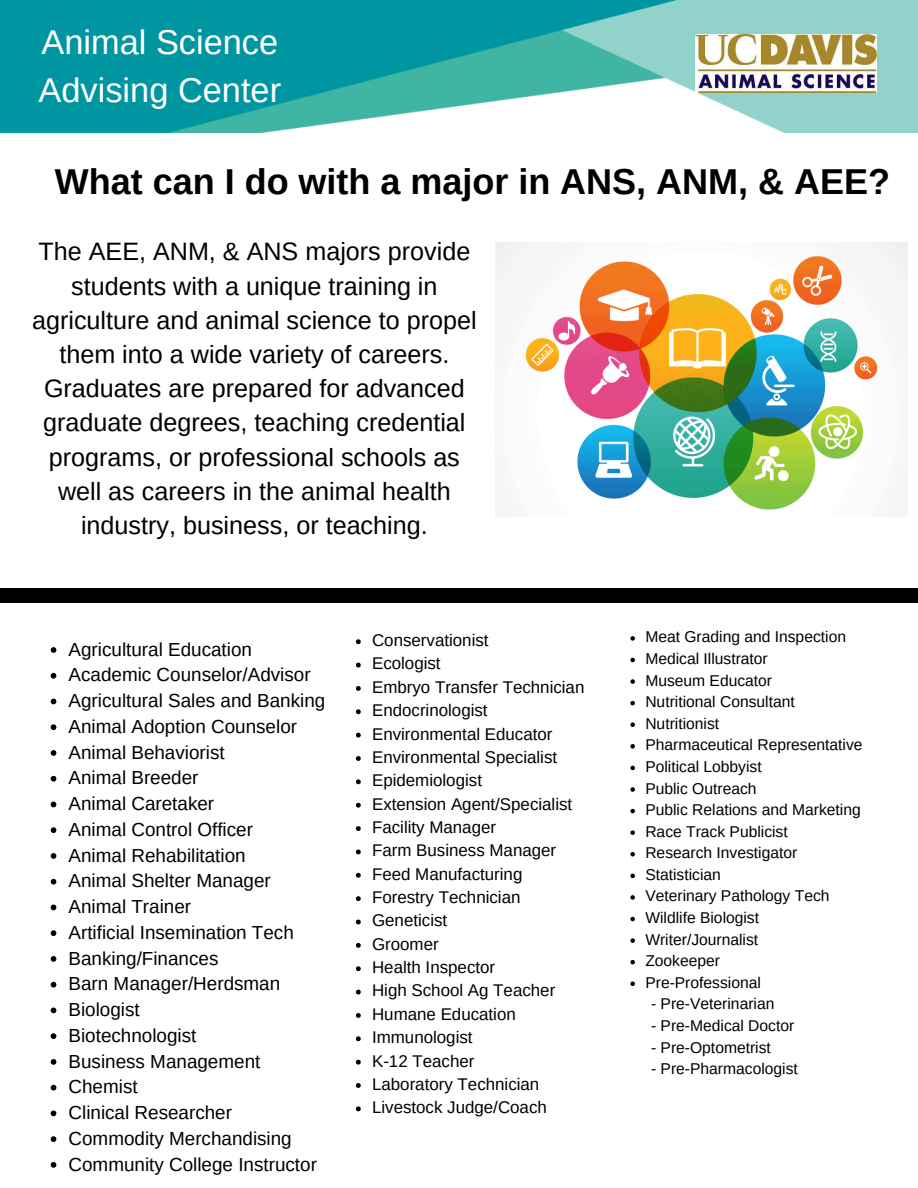
<style>
.page{position:relative;width:918px;height:1188px;background:#fff}
.page>*{position:absolute;margin:0;border:0;box-sizing:border-box;transform-origin:0 0}
.t1{font:700 36px "Arimo";color:#000}
.t2{font:34.35px/48.2px "Arimo";color:#fff}
.t3{font:25.2px/34.2px "Arimo";color:#000;text-align:center}
.t4{font:18.9px/25.8px "Arimo";color:#000}
.t5{font:16.95px/23.4px "Arimo";color:#000}
.t6{font:15.6px/21.6px "Arimo";color:#000}
</style>
<div class="page">
<svg style="left:51px;top:647px;width:5px;height:6px"></svg>
<svg style="left:51px;top:673px;width:5px;height:6px"></svg>
<svg style="left:51px;top:699px;width:5px;height:5px"></svg>
<svg style="left:51px;top:724px;width:5px;height:6px"></svg>
<svg style="left:51px;top:750px;width:5px;height:6px"></svg>
<svg style="left:51px;top:776px;width:5px;height:6px"></svg>
<svg style="left:51px;top:802px;width:5px;height:5px"></svg>
<svg style="left:51px;top:827px;width:5px;height:6px"></svg>
<svg style="left:51px;top:853px;width:5px;height:6px"></svg>
<svg style="left:51px;top:879px;width:5px;height:6px"></svg>
<svg style="left:51px;top:905px;width:5px;height:5px"></svg>
<svg style="left:51px;top:930px;width:5px;height:6px"></svg>
<svg style="left:51px;top:956px;width:5px;height:6px"></svg>
<svg style="left:51px;top:982px;width:5px;height:6px"></svg>
<svg style="left:51px;top:1008px;width:5px;height:5px"></svg>
<svg style="left:51px;top:1033px;width:5px;height:6px"></svg>
<svg style="left:51px;top:1059px;width:5px;height:6px"></svg>
<svg style="left:51px;top:1085px;width:5px;height:6px"></svg>
<svg style="left:51px;top:1111px;width:5px;height:5px"></svg>
<svg style="left:51px;top:1136px;width:5px;height:6px"></svg>
<svg style="left:51px;top:1162px;width:5px;height:6px"></svg>
<svg style="left:356px;top:639px;width:5px;height:5px"></svg>
<svg style="left:356px;top:663px;width:5px;height:5px"></svg>
<svg style="left:356px;top:686px;width:5px;height:5px"></svg>
<svg style="left:356px;top:709px;width:5px;height:5px"></svg>
<svg style="left:356px;top:733px;width:5px;height:5px"></svg>
<svg style="left:356px;top:756px;width:5px;height:5px"></svg>
<svg style="left:356px;top:779px;width:5px;height:5px"></svg>
<svg style="left:356px;top:803px;width:5px;height:5px"></svg>
<svg style="left:356px;top:826px;width:5px;height:5px"></svg>
<svg style="left:356px;top:849px;width:5px;height:5px"></svg>
<svg style="left:356px;top:873px;width:5px;height:5px"></svg>
<svg style="left:356px;top:896px;width:5px;height:5px"></svg>
<svg style="left:356px;top:920px;width:5px;height:4px"></svg>
<svg style="left:356px;top:943px;width:5px;height:5px"></svg>
<svg style="left:356px;top:966px;width:5px;height:5px"></svg>
<svg style="left:356px;top:990px;width:5px;height:5px"></svg>
<svg style="left:356px;top:1013px;width:5px;height:5px"></svg>
<svg style="left:356px;top:1036px;width:5px;height:5px"></svg>
<svg style="left:356px;top:1060px;width:5px;height:5px"></svg>
<svg style="left:356px;top:1083px;width:5px;height:5px"></svg>
<svg style="left:356px;top:1106px;width:5px;height:5px"></svg>
<svg style="left:630px;top:636px;width:5px;height:5px"></svg>
<svg style="left:630px;top:658px;width:5px;height:4px"></svg>
<svg style="left:630px;top:679px;width:5px;height:5px"></svg>
<svg style="left:630px;top:701px;width:5px;height:4px"></svg>
<svg style="left:630px;top:722px;width:5px;height:5px"></svg>
<svg style="left:630px;top:744px;width:5px;height:5px"></svg>
<svg style="left:630px;top:766px;width:5px;height:4px"></svg>
<svg style="left:630px;top:787px;width:5px;height:5px"></svg>
<svg style="left:630px;top:809px;width:5px;height:4px"></svg>
<svg style="left:630px;top:830px;width:5px;height:5px"></svg>
<svg style="left:630px;top:852px;width:5px;height:5px"></svg>
<svg style="left:630px;top:874px;width:5px;height:4px"></svg>
<svg style="left:630px;top:895px;width:5px;height:5px"></svg>
<svg style="left:630px;top:917px;width:5px;height:4px"></svg>
<svg style="left:630px;top:938px;width:5px;height:5px"></svg>
<svg style="left:630px;top:960px;width:5px;height:4px"></svg>
<svg style="left:630px;top:982px;width:5px;height:4px"></svg>
<div style="left:0;top:588px;width:918px;height:14px;background:#000"></div>
<img style="left:0;top:0;width:918px;height:133px">
<img style="left:695px;top:35px;width:181px;height:57px">
<img style="left:495px;top:243px;width:412px;height:267px">
<h2 class="t2" style="left:39px;top:18px;width:244px">Animal Science<br>Advising Center</h2>
<h1 class="t1" style="left:55px;top:161px;width:837px">What can I do with a major in ANS, ANM, &amp; AEE?</h1>
<p class="t3" style="left:32px;top:235px;width:446px">The AEE, ANM, &amp; ANS majors provide students with a unique training in agriculture and animal science to propel them into a wide variety of careers.<br>Graduates are prepared for advanced graduate degrees, teaching credential programs, or professional schools as well as careers in the animal health industry, business, or teaching.</p>
<p class="t4" style="left:69px;top:636px;width:258px">Agricultural Education<br>Academic Counselor/Advisor<br>Agricultural Sales and Banking<br>Animal Adoption Counselor<br>Animal Behaviorist<br>Animal Breeder<br>Animal Caretaker<br>Animal Control Officer<br>Animal Rehabilitation<br>Animal Shelter Manager<br>Animal Trainer<br>Artificial Insemination Tech<br>Banking/Finances<br>Barn Manager/Herdsman<br>Biologist<br>Biotechnologist<br>Business Management<br>Chemist<br>Clinical Researcher<br>Commodity Merchandising<br>Community College Instructor</p>
<p class="t5" style="left:372px;top:629px;width:214px">Conservationist<br>Ecologist<br>Embryo Transfer Technician<br>Endocrinologist<br>Environmental Educator<br>Environmental Specialist<br>Epidemiologist<br>Extension Agent/Specialist<br>Facility Manager<br>Farm Business Manager<br>Feed Manufacturing<br>Forestry Technician<br>Geneticist<br>Groomer<br>Health Inspector<br>High School Ag Teacher<br>Humane Education<br>Immunologist<br>K-12 Teacher<br>Laboratory Technician<br>Livestock Judge/Coach</p>
<p class="t6" style="left:645px;top:626px;width:219px">Meat Grading and Inspection<br>Medical Illustrator<br>Museum Educator<br>Nutritional Consultant<br>Nutritionist<br>Pharmaceutical Representative<br>Political Lobbyist<br>Public Outreach<br>Public Relations and Marketing<br>Race Track Publicist<br>Research Investigator<br>Statistician<br>Veterinary Pathology Tech<br>Wildlife Biologist<br>Writer/Journalist<br>Zookeeper<br>Pre-Professional</p>
<p class="t6" style="left:651px;top:993px;width:125px">- Pre-Veterinarian</p>
<p class="t6" style="left:651px;top:1015px;width:145px">- Pre-Medical Doctor</p>
<p class="t6" style="left:651px;top:1036px;width:121px">- Pre-Optometrist</p>
<p class="t6" style="left:651px;top:1058px;width:148px">- Pre-Pharmacologist</p>
</div>
